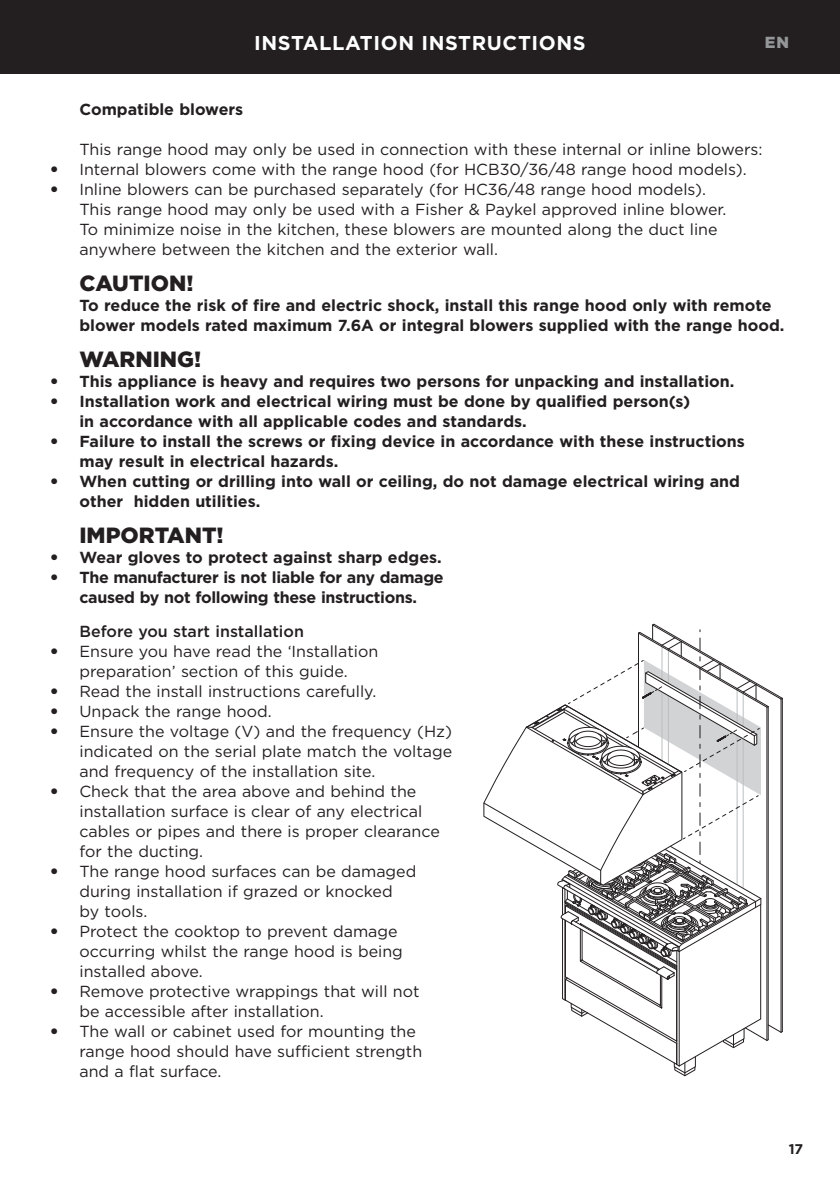
<style>
.page{position:relative;width:840px;height:1191px;background:#fff}
.page>*{position:absolute;margin:0;border:0;box-sizing:border-box;transform-origin:0 0}
.t1{font:900 22px "Gotham";color:#231f20}
.t2{font:700 20px "Gotham";letter-spacing:.03em;color:#fff}
.t3{font:16px/20px "Gotham";color:#231f20}
.t4{font:700 16px/20px "Gotham";color:#231f20}
.t5{font:700 16px/20px "Gotham";letter-spacing:-.02em;color:#231f20;text-align:center}
.t6{font:500 16px "Gotham";color:#231f20}
.t7{font:900 16px "Gotham";color:#949698}
.t8{font:700 14px "Gotham";color:#231f20}
</style>
<div class="page">
<div style="left:0;top:0;width:839px;height:74px;background:#231f20"></div>
<svg style="left:483px;top:623px;width:300px;height:452px"></svg>
<p class="t2" style="left:254px;top:30px;width:333px">INSTALLATION INSTRUCTIONS</p>
<p class="t7" style="left:764px;top:31px;width:26px">EN</p>
<p class="t4" style="left:79px;top:99px;width:165px">Compatible blowers</p>
<p class="t3" style="left:79px;top:139px;width:684px">This range hood may only be used in connection with these internal or inline blowers:</p>
<p class="t3" style="left:51px;top:159px;width:696px">● Internal blowers come with the range hood (for HCB30/36/48 range hood models).</p>
<p class="t3" style="left:79px;top:179px;width:648px;text-indent:-28px">● Inline blowers can be purchased separately (for HC36/48 range hood models).<br>This range hood may only be used with a Fisher &amp; Paykel approved inline blower.<br>To minimize noise in the kitchen, these blowers are mounted along the duct line anywhere between the kitchen and the exterior wall.</p>
<h1 class="t1" style="left:79px;top:268px;width:115px">CAUTION!</h1>
<p class="t4" style="left:79px;top:295px;width:706px">To reduce the risk of fire and electric shock, install this range hood only with remote blower models rated maximum 7.6A or integral blowers supplied with the range hood.</p>
<h1 class="t1" style="left:79px;top:344px;width:123px">WARNING!</h1>
<p class="t4" style="left:51px;top:371px;width:684px">● This appliance is heavy and requires two persons for unpacking and installation.</p>
<p class="t4" style="left:79px;top:391px;width:612px;text-indent:-28px">● Installation work and electrical wiring must be done by qualified person(s) in accordance with all applicable codes and standards.</p>
<p class="t4" style="left:79px;top:431px;width:666px;text-indent:-28px">● Failure to install the screws or fixing device in accordance with these instructions may result in electrical hazards.</p>
<p class="t4" style="left:79px;top:471px;width:661px;text-indent:-28px">● When cutting or drilling into wall or ceiling, do not damage electrical wiring and other hidden utilities.</p>
<h1 class="t1" style="left:79px;top:520px;width:146px">IMPORTANT!</h1>
<p class="t4" style="left:51px;top:547px;width:392px">● Wear gloves to protect against sharp edges.</p>
<p class="t5" style="left:51px;top:567px;width:394px">● The manufacturer is not liable for any damage caused by not following these instructions.</p>
<p class="t6" style="left:79px;top:621px;width:226px">Before you start installation</p>
<p class="t3" style="left:51px;top:641px;width:328px;text-align:center">● Ensure you have read the ‘Installation preparation’ section of this guide.</p>
<p class="t3" style="left:51px;top:681px;width:326px">● Read the install instructions carefully.</p>
<p class="t3" style="left:51px;top:701px;width:222px">● Unpack the range hood.</p>
<p class="t3" style="left:79px;top:721px;width:374px;text-align:justify;text-indent:-28px">● Ensure the voltage (V) and the frequency (Hz) indicated on the serial plate match the voltage and frequency of the installation site.</p>
<p class="t3" style="left:79px;top:781px;width:361px;text-indent:-28px">● Check that the area above and behind the installation surface is clear of any electrical cables or pipes and there is proper clearance for the ducting.</p>
<p class="t3" style="left:79px;top:861px;width:338px;text-indent:-28px">● The range hood surfaces can be damaged during installation if grazed or knocked by tools.</p>
<p class="t3" style="left:79px;top:921px;width:325px;text-indent:-28px">● Protect the cooktop to prevent damage occurring whilst the range hood is being installed above.</p>
<p class="t3" style="left:79px;top:981px;width:341px;text-indent:-28px">● Remove protective wrappings that will not be accessible after installation.</p>
<p class="t3" style="left:79px;top:1021px;width:344px;text-indent:-28px">● The wall or cabinet used for mounting the range hood should have sufficient strength and a flat surface.</p>
<p class="t8" style="left:788px;top:1139px;width:16px">17</p>
</div>
